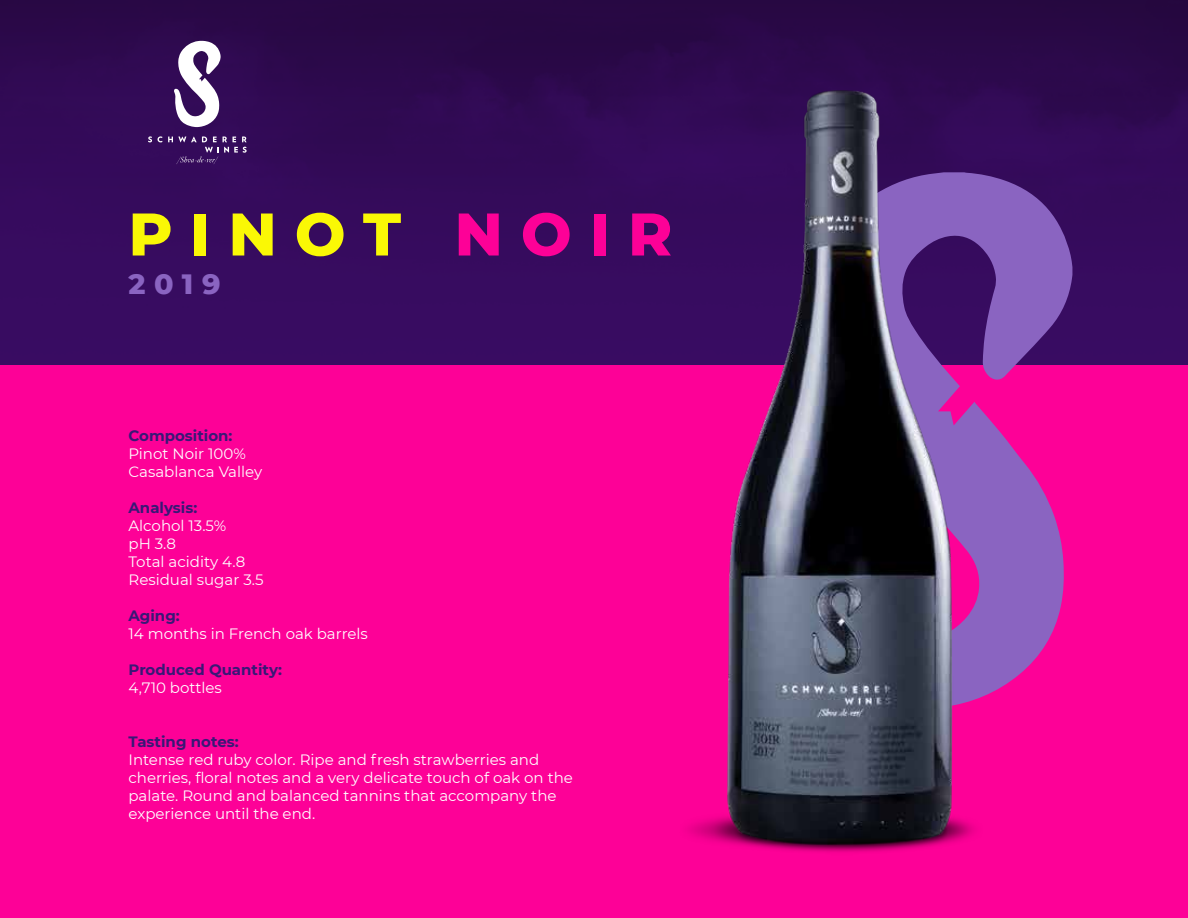
<style>
.page{position:relative;width:1188px;height:918px;background:#fff}
.page>*{position:absolute;margin:0;border:0;box-sizing:border-box;transform-origin:0 0}
.t1{font:800 60px "Montserrat";letter-spacing:.3em;color:#faf805}
.t2{font:800 28.5px "Montserrat";color:#8a64c1}
.t3{font:15px/18px "Montserrat";color:#fff}
.t4{font:700 15px "Montserrat";color:#391876}
.s1{color:#fd0197}
</style>
<div class="page">
<div style="left:0;top:363px;width:1188px;height:555px;background:#fd0197"></div>
<img style="left:0;top:0;width:1188px;height:364px">
<img style="left:500px;top:0;width:679px;height:852px">
<svg style="left:174px;top:41px;width:47px;height:86px"></svg>
<svg style="left:148px;top:136px;width:14px;height:6px"></svg>
<svg style="left:168px;top:136px;width:79px;height:28px"></svg>
<h1 class="t1" style="left:129px;top:190px;width:545px">PINOT <span class="s1">NOIR</span></h1>
<h2 class="t2" style="left:129px;top:263px;width:94px">2019</h2>
<p class="t4" style="left:129px;top:425px;width:106px">Composition:</p>
<p class="t3" style="left:129px;top:444px;width:135px">Pinot Noir 100%<br>Casablanca Valley</p>
<p class="t4" style="left:129px;top:497px;width:70px">Analysis:</p>
<p class="t3" style="left:129px;top:516px;width:136px">Alcohol 13.5%<br>pH 3.8<br>Total acidity 4.8<br>Residual sugar 3.5</p>
<p class="t4" style="left:129px;top:605px;width:53px">Aging:</p>
<p class="t3" style="left:129px;top:624px;width:241px">14 months in French oak barrels</p>
<p class="t4" style="left:129px;top:659px;width:155px">Produced Quantity:</p>
<p class="t3" style="left:129px;top:678px;width:95px">4,710 bottles</p>
<p class="t4" style="left:129px;top:731px;width:112px">Tasting notes:</p>
<p class="t3" style="left:129px;top:750px;width:446px">Intense red ruby color. Ripe and fresh strawberries and cherries, floral notes and a very delicate touch of oak on the palate. Round and balanced tannins that accompany the experience until the end.</p>
</div>
